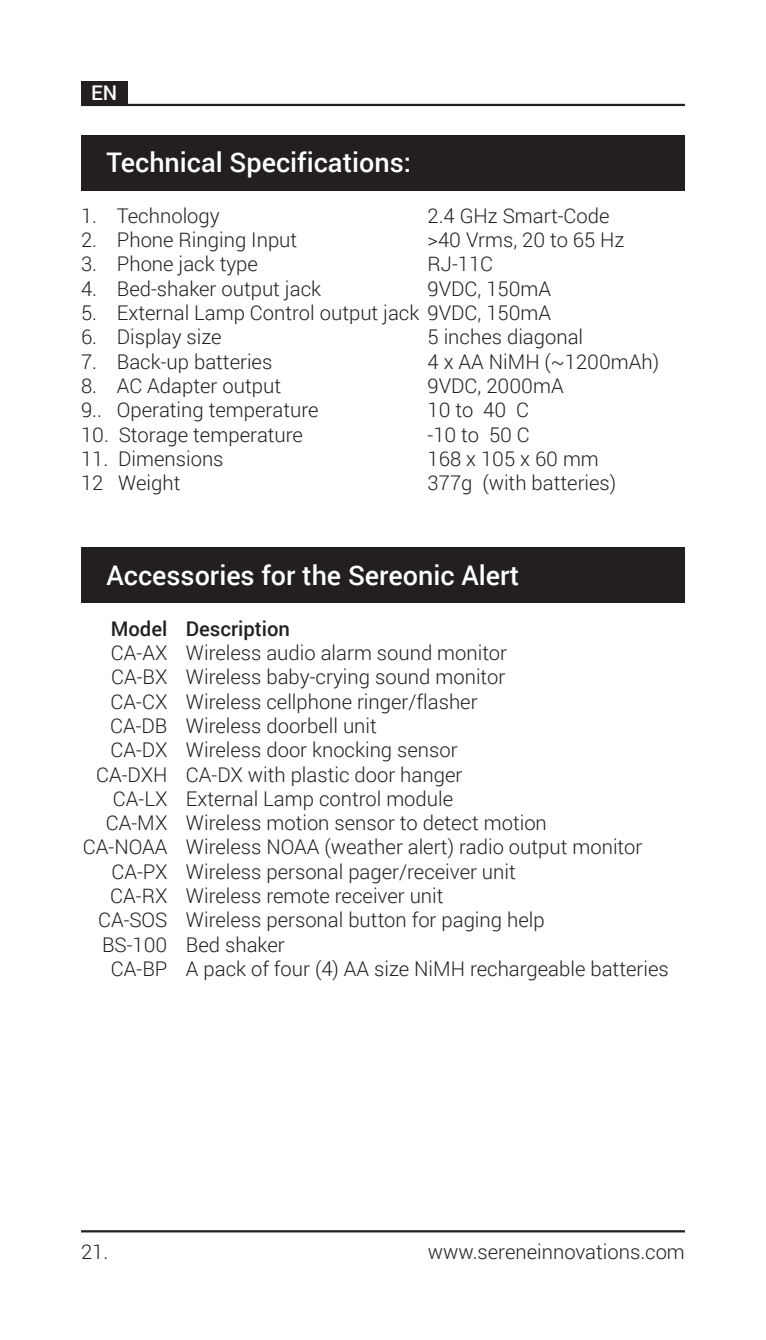
<style>
.page{position:relative;width:766px;height:1340px;background:#fff}
.page>*{position:absolute;margin:0;border:0;box-sizing:border-box;transform-origin:0 0}
.t1{font:500 27px "Roboto";color:#fff}
.t2{font:300 20.25px/24.3px "Roboto";color:#231f20}
.t3{font:500 20.25px "Roboto";color:#231f20}
.t4{font:500 20.25px "Roboto";color:#fff}
</style>
<div class="page">
<div style="left:81px;top:81px;width:46px;height:24px;background:#231f20"></div>
<hr style="left:81px;top:104px;width:603px;height:2px;background:#231f20">
<hr style="left:81px;top:1230px;width:603px;height:2px;background:#231f20">
<div style="left:81px;top:135px;width:603px;height:55px;background:#231f20"></div>
<div style="left:81px;top:547px;width:603px;height:56px;background:#231f20"></div>
<p class="t4" style="left:91px;top:79px;width:28px">EN</p>
<h1 class="t1" style="left:106px;top:143px;width:306px">Technical Specifications:</h1>
<p class="t2" style="left:81px;top:203px;width:140px">1. Technology</p>
<p class="t2" style="left:81px;top:227px;width:218px">2. Phone Ringing Input</p>
<p class="t2" style="left:81px;top:251px;width:178px">3. Phone jack type</p>
<p class="t2" style="left:81px;top:276px;width:241px">4. Bed-shaker output jack</p>
<p class="t2" style="left:81px;top:300px;width:471px">5. External Lamp Control output jack 9VDC, 150mA</p>
<p class="t2" style="left:81px;top:324px;width:142px">6. Display size</p>
<p class="t2" style="left:81px;top:349px;width:193px">7. Back-up batteries</p>
<p class="t2" style="left:81px;top:373px;width:239px">8. AC Adapter output<br>9.. Operating temperature</p>
<p class="t2" style="left:81px;top:421px;width:223px">10. Storage temperature</p>
<p class="t2" style="left:81px;top:446px;width:144px">11. Dimensions<br>12 Weight</p>
<p class="t2" style="left:427px;top:203px;width:198px">2.4 GHz Smart-Code &gt;40 Vrms, 20 to 65 Hz<br>RJ-11C<br>9VDC, 150mA</p>
<p class="t2" style="left:427px;top:324px;width:233px">5 inches diagonal<br>4 x AA NiMH (~1200mAh)<br>9VDC, 2000mA<br>10 to 40 C<br>-10 to 50 C<br>168 x 105 x 60 mm<br>377g (with batteries)</p>
<h1 class="t1" style="left:106px;top:556px;width:414px">Accessories for the Sereonic Alert</h1>
<p class="t3" style="left:111px;top:614px;width:58px">Model</p>
<p class="t2" style="left:83px;top:640px;width:86px;text-align:right">CA-AX<br>CA-BX<br>CA-CX<br>CA-DB<br>CA-DX<br>CA-DXH<br>CA-LX<br>CA-MX<br>CA-NOAA<br>CA-PX<br>CA-RX<br>CA-SOS<br>BS-100<br>CA-BP</p>
<p class="t3" style="left:186px;top:614px;width:106px">Description</p>
<p class="t2" style="left:186px;top:640px;width:484px">Wireless audio alarm sound monitor<br>Wireless baby-crying sound monitor<br>Wireless cellphone ringer/flasher<br>Wireless doorbell unit<br>Wireless door knocking sensor<br>CA-DX with plastic door hanger<br>External Lamp control module<br>Wireless motion sensor to detect motion<br>Wireless NOAA (weather alert) radio output monitor Wireless personal pager/receiver unit<br>Wireless remote receiver unit<br>Wireless personal button for paging help<br>Bed shaker<br>A pack of four (4) AA size NiMH rechargeable batteries</p>
<p class="t2" style="left:81px;top:1238px;width:29px">21.</p>
<p class="t2" style="left:428px;top:1238px;width:258px">www.sereneinnovations.com</p>
</div>
